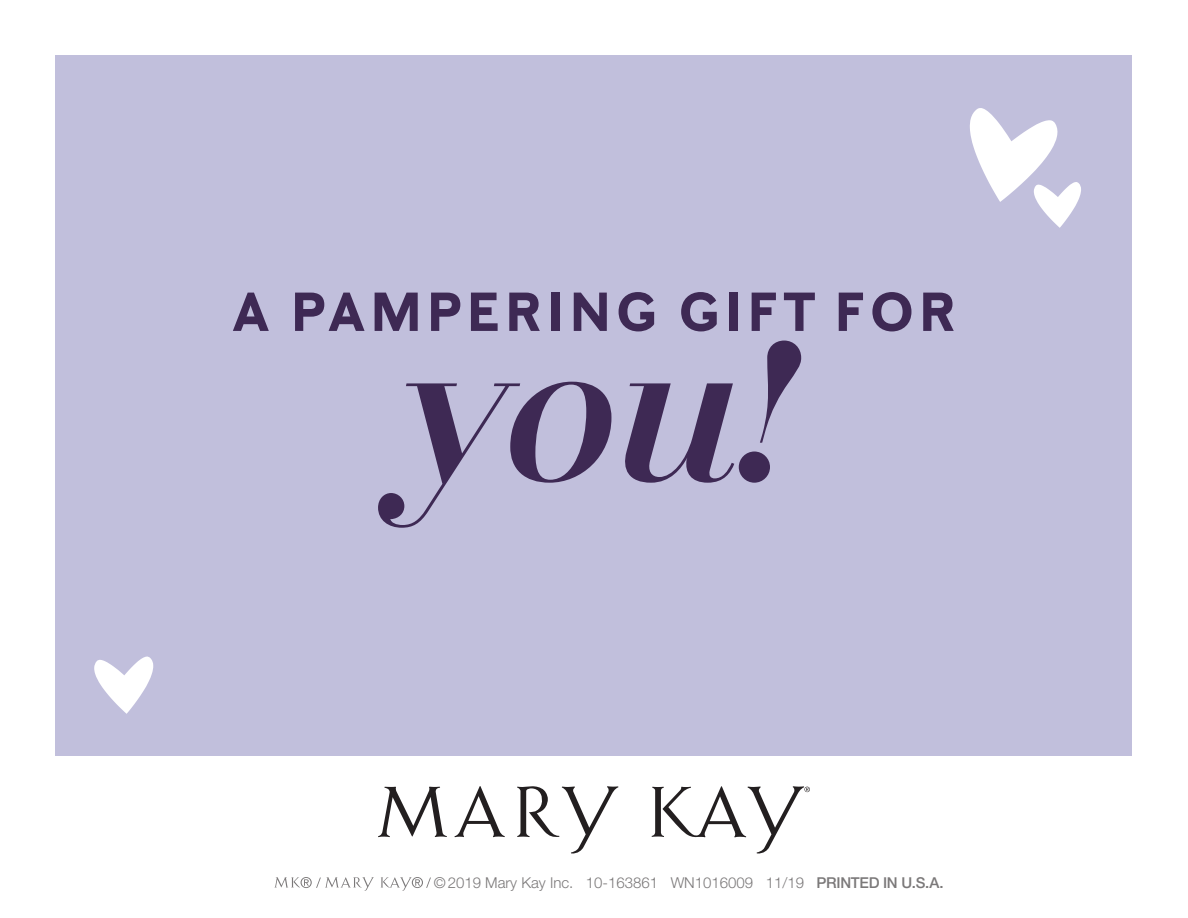
<style>
.page{position:relative;width:1188px;height:918px;background:#fff}
.page>*{position:absolute;margin:0;border:0;box-sizing:border-box;transform-origin:0 0}
.t1{font:195px "Mary Kay Serif 060 Sem Bd Ita";color:#3e2954}
.t2{font:700 54px "Mary Kay Sans";letter-spacing:.1em;color:#3e2954}
.t3{font:300 15px "Helvetica Neue LT Std";color:#231f20}
.s1{font-weight:500}
</style>
<div class="page">
<svg style="left:274px;top:877px;width:100px;height:14px"></svg>
<svg style="left:381px;top:877px;width:50px;height:14px"></svg>
<svg style="left:378px;top:787px;width:69px;height:50px"></svg>
<svg style="left:454px;top:786px;width:51px;height:51px"></svg>
<svg style="left:517px;top:786px;width:102px;height:67px"></svg>
<svg style="left:651px;top:786px;width:159px;height:67px"></svg>
<div style="left:56px;top:56px;width:1076px;height:700px;background:#c1bfdc"></div>
<svg style="left:970px;top:108px;width:111px;height:120px"></svg>
<svg style="left:94px;top:656px;width:59px;height:58px"></svg>
<p class="t2" style="left:232px;top:279px;width:725px">A PAMPERING GIFT FOR</p>
<p class="t1" style="left:399px;top:284px;width:392px">you!</p>
<p class="t3" style="left:434px;top:873px;width:511px">©2019 Mary Kay Inc. 10-163861 WN1016009 11/19 <span class="s1">PRINTED IN U.S.A.</span></p>
</div>
